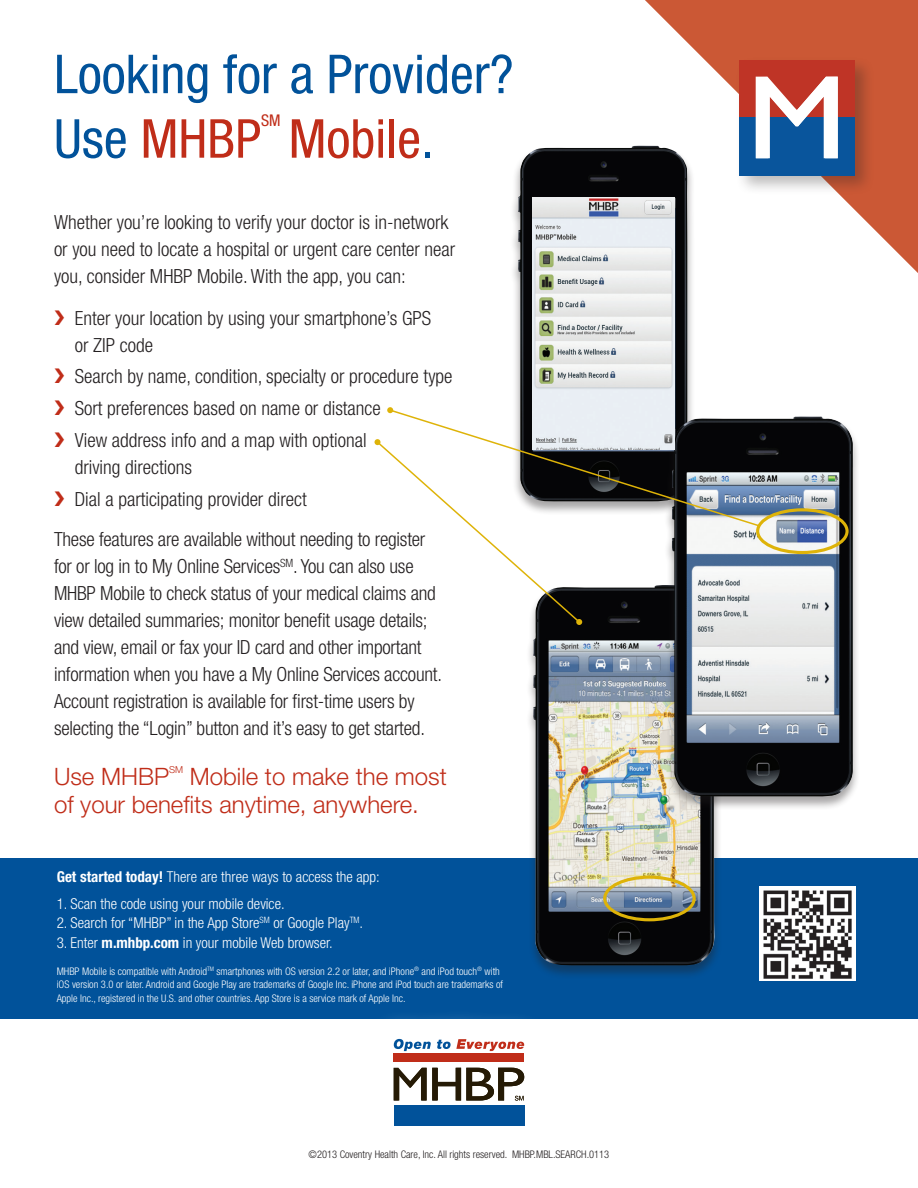
<style>
.page{position:relative;width:918px;height:1188px;background:#fff}
.page>*{position:absolute;margin:0;border:0;box-sizing:border-box;transform-origin:0 0}
.t1{font:condensed 53.7px/64.5px "Helvetica Neue LT Std";color:#01529a}
.t2{font:condensed 53.7px "Helvetica Neue LT Std";color:#c02d19}
.t3{font:300 24px/28.5px "Helvetica Neue LT Std";color:#c02d19}
.t4{font:300 condensed 19.5px/27px "Helvetica Neue LT Std";letter-spacing:-.01em;color:#231f20}
.t5{font:condensed 16.2px "Helvetica Neue LT Std";color:#c02d19}
.t6{font:300 condensed 15px "Helvetica Neue LT Std";color:#fff}
.t7{font:300 condensed 10.5px/13.5px "Helvetica Neue LT Std";color:#fff}
.t8{font:300 condensed 10.5px "Helvetica Neue LT Std";color:#231f20}
.t9{font:300 9.6px "Helvetica Neue LT Std";color:#c02d19}
.s1{color:#c02d19}
.s2{color:#01529a}
.s3{font-weight:700}
</style>
<div class="page">
<div style="left:0;top:858px;width:918px;height:161px;background:#01529a"></div>
<svg style="left:645px;top:0;width:273px;height:273px"></svg>
<div style="left:361px;top:1008px;width:195px;height:150px;background:#fff"></div>
<div style="left:394px;top:1054px;width:130px;height:8px;background:#c02d19"></div>
<div style="left:394px;top:1105px;width:130px;height:20px;background:#01529a"></div>
<svg style="left:394px;top:1068px;width:130px;height:33px"></svg>
<svg style="left:394px;top:1039px;width:37px;height:12px"></svg>
<svg style="left:437px;top:1039px;width:87px;height:12px"></svg>
<div style="left:736px;top:56px;width:140px;height:140px;background:#231f20;opacity:.3"></div>
<div style="left:740px;top:60px;width:115px;height:57px;background:#bf3426"></div>
<div style="left:740px;top:117px;width:115px;height:59px;background:#09559c"></div>
<svg style="left:756px;top:77px;width:82px;height:81px"></svg>
<div style="left:526px;top:584px;width:196px;height:396px;background:#231f20;opacity:.4"></div>
<img style="left:533px;top:585px;width:182px;height:380px">
<div style="left:511px;top:145px;width:184px;height:371px;background:#231f20;opacity:.4"></div>
<img style="left:518px;top:146px;width:170px;height:262px">
<div style="left:665px;top:415px;width:196px;height:396px;background:#231f20;opacity:.4"></div>
<img style="left:671px;top:416px;width:183px;height:381px">
<div style="left:756px;top:508px;width:93px;height:46px;border:3px solid #deb308;border-radius:50%"></div>
<div style="left:603px;top:876px;width:93px;height:45px;border:3px solid #deb308;border-radius:50%"></div>
<svg style="left:389px;top:408px;width:372px;height:120px"></svg>
<svg style="left:387px;top:407px;width:6px;height:6px"></svg>
<svg style="left:375px;top:439px;width:207px;height:186px"></svg>
<img style="left:760px;top:886px;width:96px;height:94px">
<img style="left:532px;top:197px;width:143px;height:253px">
<p class="t1" style="left:54px;top:42px;width:461px">Looking for a Provider?<br>Use <span class="s1">MHBP</span></p>
<p class="t5" style="left:261px;top:111px;width:21px">SM</p>
<p class="t2" style="left:289px;top:108px;width:147px">Mobile<span class="s2">.</span></p>
<p class="t4" style="left:54px;top:208px;width:403px">Whether you’re looking to verify your doctor is in-network or you need to locate a hospital or urgent care center near you, consider MHBP Mobile. With the app, you can:</p>
<p class="t4" style="left:75px;top:304px;width:358px;text-indent:-21px"><span class="s1">❯</span> Enter your location by using your smartphone’s GPS or ZIP code</p>
<p class="t4" style="left:54px;top:363px;width:400px"><span class="s1">❯</span> Search by name, condition, specialty or procedure type</p>
<p class="t4" style="left:54px;top:395px;width:328px"><span class="s1">❯</span> Sort preferences based on name or distance</p>
<p class="t4" style="left:75px;top:426px;width:293px;text-indent:-21px"><span class="s1">❯</span> View address info and a map with optional driving directions</p>
<p class="t4" style="left:54px;top:485px;width:254px"><span class="s1">❯</span> Dial a participating provider direct</p>
<p class="t4" style="left:54px;top:526px;width:390px">These features are available without needing to register for or log in to My Online Services<sup>SM</sup>. You can also use MHBP Mobile to check status of your medical claims and view detailed summaries; monitor benefit usage details; and view, email or fax your ID card and other important information when you have a My Online Services account.<br>Account registration is available for first-time users by selecting the “Login” button and it’s easy to get started.</p>
<p class="t3" style="left:54px;top:761px;width:117px">Use MHBP</p>
<p class="t9" style="left:169px;top:764px;width:16px">SM</p>
<p class="t3" style="left:54px;top:761px;width:394px;text-indent:136px">Mobile to make the most of your benefits anytime, anywhere.</p>
<p class="t6" style="left:57px;top:868px;width:325px"><span class="s3">Get started today!</span> There are three ways to access the app:</p>
<p class="t6" style="left:57px;top:895px;width:230px">1. Scan the code using your mobile device.</p>
<p class="t6" style="left:57px;top:914px;width:308px">2. Search for “MHBP” in the App Store<sup>SM</sup> or Google Play<sup>TM</sup>.</p>
<p class="t6" style="left:57px;top:934px;width:278px">3. Enter <span class="s3">m.mhbp.com</span> in your mobile Web browser.</p>
<p class="t7" style="left:57px;top:964px;width:448px">MHBP Mobile is compatible with Android<sup>TM</sup> smartphones with OS version 2.2 or later, and iPhone<sup>®</sup> and iPod touch<sup>®</sup> with iOS version 3.0 or later. Android and Google Play are trademarks of Google Inc. iPhone and iPod touch are trademarks of<br>Apple Inc., registered in the U.S. and other countries. App Store is a service mark of Apple Inc.</p>
<p class="t8" style="left:309px;top:1148px;width:302px">©2013 Coventry Health Care, Inc. All rights reserved. MHBP.MBL.SEARCH.0113</p>
</div>
